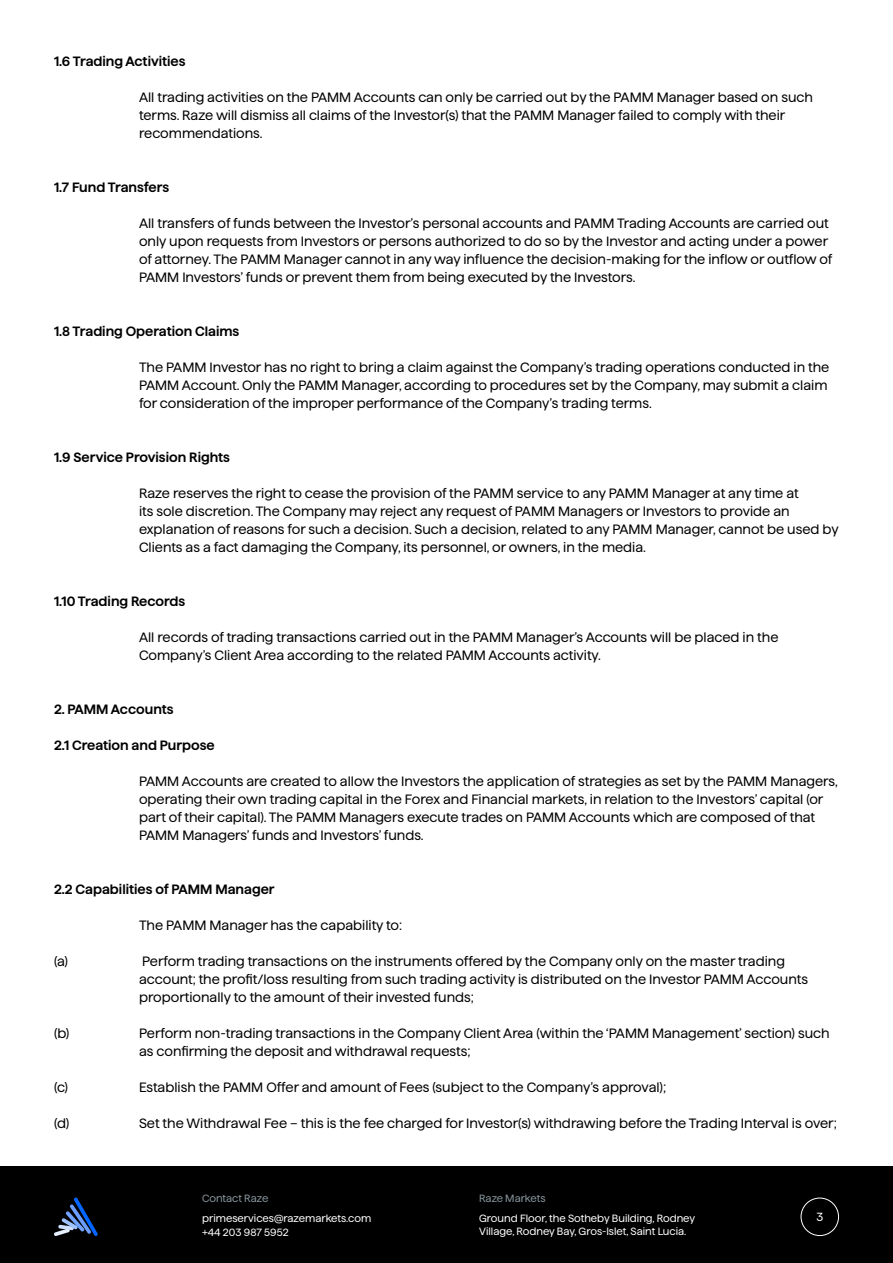
<style>
.page{position:relative;width:893px;height:1263px;background:#fff}
.page>*{position:absolute;margin:0;border:0;box-sizing:border-box;transform-origin:0 0}
.t1{font:13.5px/18px "Haffer SQXHTRIAL";color:#000}
.t2{font:600 13.5px "Haffer SQXHTRIAL";color:#000}
.t3{font:11.85px "Haffer SQXHTRIAL";color:#fff}
.t4{font:10.5px "Haffer SQXHTRIAL";color:#fff}
.t5{font:10.5px "Haffer SQXHTRIAL";letter-spacing:-.005em;color:#87969e}
</style>
<div class="page">
<div style="left:0;top:1167px;width:893px;height:96px;background:#000"></div>
<svg style="left:54px;top:1197px;width:44px;height:39px"></svg>
<div style="left:801px;top:1197px;width:38px;height:39px;border:1px solid #fff;border-radius:50%"></div>
<p class="t2" style="left:54px;top:52px;width:133px">1.6 Trading Activities</p>
<p class="t1" style="left:139px;top:87px;width:675px">All trading activities on the PAMM Accounts can only be carried out by the PAMM Manager based on such terms. Raze will dismiss all claims of the Investor(s) that the PAMM Manager failed to comply with their recommendations.</p>
<p class="t2" style="left:54px;top:178px;width:117px">1.7 Fund Transfers</p>
<p class="t1" style="left:139px;top:213px;width:695px">All transfers of funds between the Investor’s personal accounts and PAMM Trading Accounts are carried out only upon requests from Investors or persons authorized to do so by the Investor and acting under a power of attorney. The PAMM Manager cannot in any way influence the decision-making for the inflow or outflow of PAMM Investors’ funds or prevent them from being executed by the Investors.</p>
<p class="t2" style="left:54px;top:322px;width:187px">1.8 Trading Operation Claims</p>
<p class="t1" style="left:139px;top:357px;width:692px">The PAMM Investor has no right to bring a claim against the Company’s trading operations conducted in the<br>PAMM Account. Only the PAMM Manager, according to procedures set by the Company, may submit a claim for consideration of the improper performance of the Company’s trading terms.</p>
<p class="t2" style="left:54px;top:448px;width:178px">1.9 Service Provision Rights</p>
<p class="t1" style="left:139px;top:483px;width:701px">Raze reserves the right to cease the provision of the PAMM service to any PAMM Manager at any time at<br>its sole discretion. The Company may reject any request of PAMM Managers or Investors to provide an explanation of reasons for such a decision. Such a decision, related to any PAMM Manager, cannot be used by Clients as a fact damaging the Company, its personnel, or owners, in the media.</p>
<p class="t2" style="left:54px;top:592px;width:133px">1.10 Trading Records</p>
<p class="t1" style="left:139px;top:627px;width:641px">All records of trading transactions carried out in the PAMM Manager’s Accounts will be placed in the<br>Company’s Client Area according to the related PAMM Accounts activity.</p>
<p class="t2" style="left:54px;top:700px;width:121px">2. PAMM Accounts</p>
<p class="t2" style="left:54px;top:736px;width:162px">2.1 Creation and Purpose</p>
<p class="t1" style="left:139px;top:771px;width:700px">PAMM Accounts are created to allow the Investors the application of strategies as set by the PAMM Managers, operating their own trading capital in the Forex and Financial markets, in relation to the Investors’ capital (or part of their capital). The PAMM Managers execute trades on PAMM Accounts which are composed of that PAMM Managers’ funds and Investors’ funds.</p>
<p class="t2" style="left:54px;top:880px;width:222px">2.2 Capabilities of PAMM Manager</p>
<p class="t1" style="left:139px;top:915px;width:265px">The PAMM Manager has the capability to:</p>
<p class="t1" style="left:54px;top:951px;width:16px">(a)</p>
<p class="t1" style="left:139px;top:951px;width:670px">Perform trading transactions on the instruments offered by the Company only on the master trading account; the profit/loss resulting from such trading activity is distributed on the Investor PAMM Accounts proportionally to the amount of their invested funds;</p>
<p class="t1" style="left:54px;top:1023px;width:17px">(b)</p>
<p class="t1" style="left:139px;top:1023px;width:692px">Perform non-trading transactions in the Company Client Area (within the ‘PAMM Management’ section) such as confirming the deposit and withdrawal requests;</p>
<p class="t1" style="left:54px;top:1077px;width:16px">(c)</p>
<p class="t1" style="left:139px;top:1077px;width:529px">Establish the PAMM Offer and amount of Fees (subject to the Company’s approval);</p>
<p class="t1" style="left:54px;top:1113px;width:17px">(d)</p>
<p class="t1" style="left:139px;top:1113px;width:699px">Set the Withdrawal Fee – this is the fee charged for Investor(s) withdrawing before the Trading Interval is over;</p>
<p class="t5" style="left:202px;top:1191px;width:68px">Contact Raze</p>
<p class="t4" style="left:202px;top:1224px;width:88px">+44 203 987 5952</p>
<p class="t4" style="left:202px;top:1211px;width:171px">primeservices@razemarkets.com</p>
<p class="t5" style="left:479px;top:1191px;width:68px">Raze Markets</p>
<p class="t4" style="left:479px;top:1211px;width:217px">Ground Floor, the Sotheby Building, Rodney</p>
<p class="t4" style="left:479px;top:1223px;width:209px">Village, Rodney Bay, Gros-Islet, Saint Lucia.</p>
<p class="t3" style="left:816px;top:1208px;width:8px">3</p>
</div>
